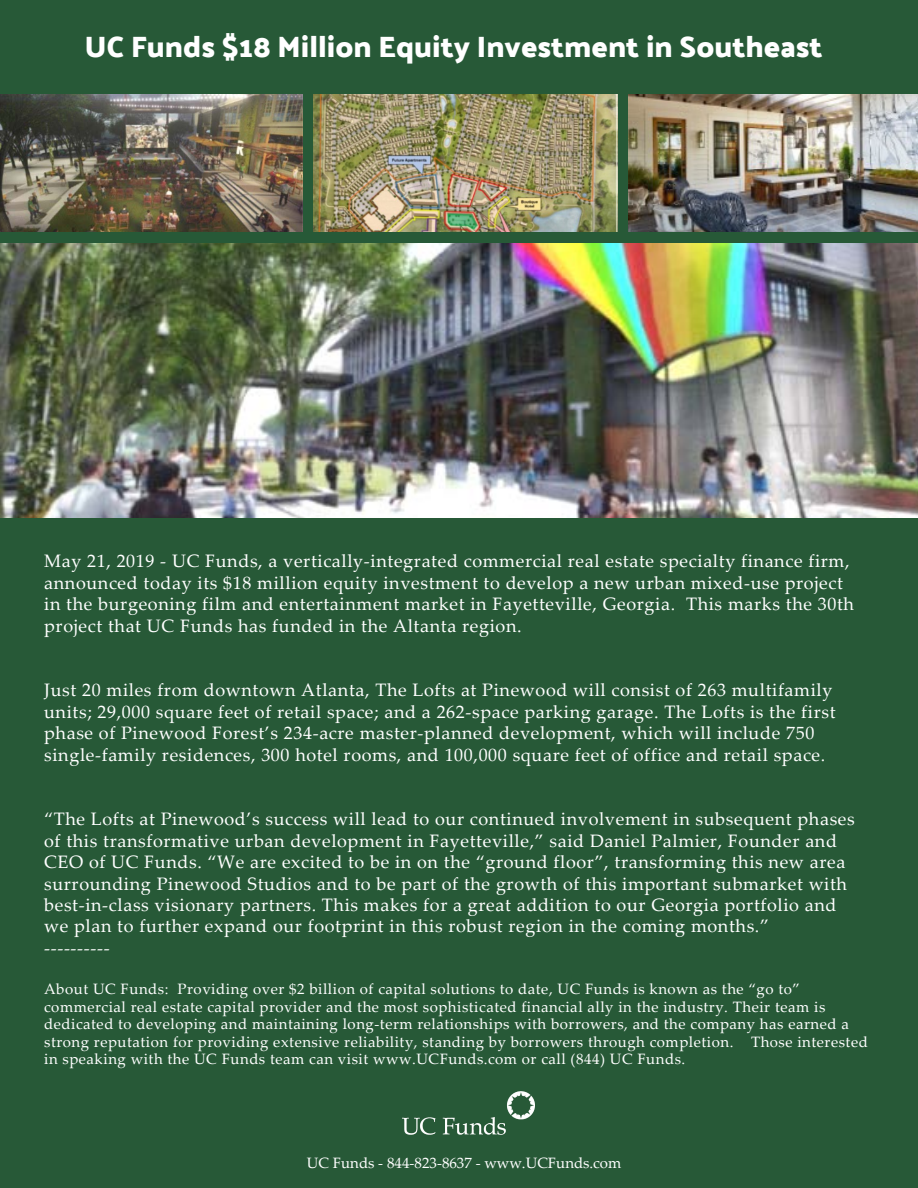
<style>
.page{position:relative;width:918px;height:1188px;background:#275937}
.page>*{position:absolute;margin:0;border:0;box-sizing:border-box;transform-origin:0 0}
.t1{font:600 30px "Palanquin Dark";color:#fff}
.t2{font:18px/21.5px "Palatino Linotype";letter-spacing:.035em;color:#fff}
.t3{font:15px/17.4px "Palatino Linotype";letter-spacing:.035em;color:#fff}
.t4{font:15px "Palatino Linotype";color:#fff}
</style>
<div class="page">
<img style="left:402px;top:1091px;width:133px;height:44px">
<img style="left:0;top:95px;width:302px;height:137px">
<img style="left:313px;top:95px;width:304px;height:137px">
<img style="left:628px;top:95px;width:290px;height:137px">
<img style="left:0;top:243px;width:918px;height:275px">
<h1 class="t1" style="left:85px;top:29px;width:739px">UC Funds $18 Million Equity Investment in Southeast</h1>
<p class="t2" style="left:44px;top:553px;width:811px">May 21, 2019 - UC Funds, a vertically-integrated commercial real estate specialty finance firm, announced today its $18 million equity investment to develop a new urban mixed-use project in the burgeoning film and entertainment market in Fayetteville, Georgia. This marks the 30th project that UC Funds has funded in the Altanta region.</p>
<p class="t2" style="left:44px;top:682px;width:793px">Just 20 miles from downtown Atlanta, The Lofts at Pinewood will consist of 263 multifamily units; 29,000 square feet of retail space; and a 262-space parking garage. The Lofts is the first phase of Pinewood Forest’s 234-acre master-planned development, which will include 750 single-family residences, 300 hotel rooms, and 100,000 square feet of office and retail space.</p>
<p class="t2" style="left:44px;top:810px;width:812px">“The Lofts at Pinewood’s success will lead to our continued involvement in subsequent phases of this transformative urban development in Fayetteville,” said Daniel Palmier, Founder and CEO of UC Funds. “We are excited to be in on the “ground floor”, transforming this new area surrounding Pinewood Studios and to be part of the growth of this important submarket with best-in-class visionary partners. This makes for a great addition to our Georgia portfolio and we plan to further expand our footprint in this robust region in the coming months.”<br>----------</p>
<p class="t3" style="left:44px;top:982px;width:825px">About UC Funds: Providing over $2 billion of capital solutions to date, UC Funds is known as the “go to” commercial real estate capital provider and the most sophisticated financial ally in the industry. Their team is dedicated to developing and maintaining long-term relationships with borrowers, and the company has earned a strong reputation for providing extensive reliability, standing by borrowers through completion. Those interested in speaking with the UC Funds team can visit www.UCFunds.com or call (844) UC Funds.</p>
<p class="t4" style="left:307px;top:1157px;width:316px">UC Funds - 844-823-8637 - www.UCFunds.com</p>
</div>
